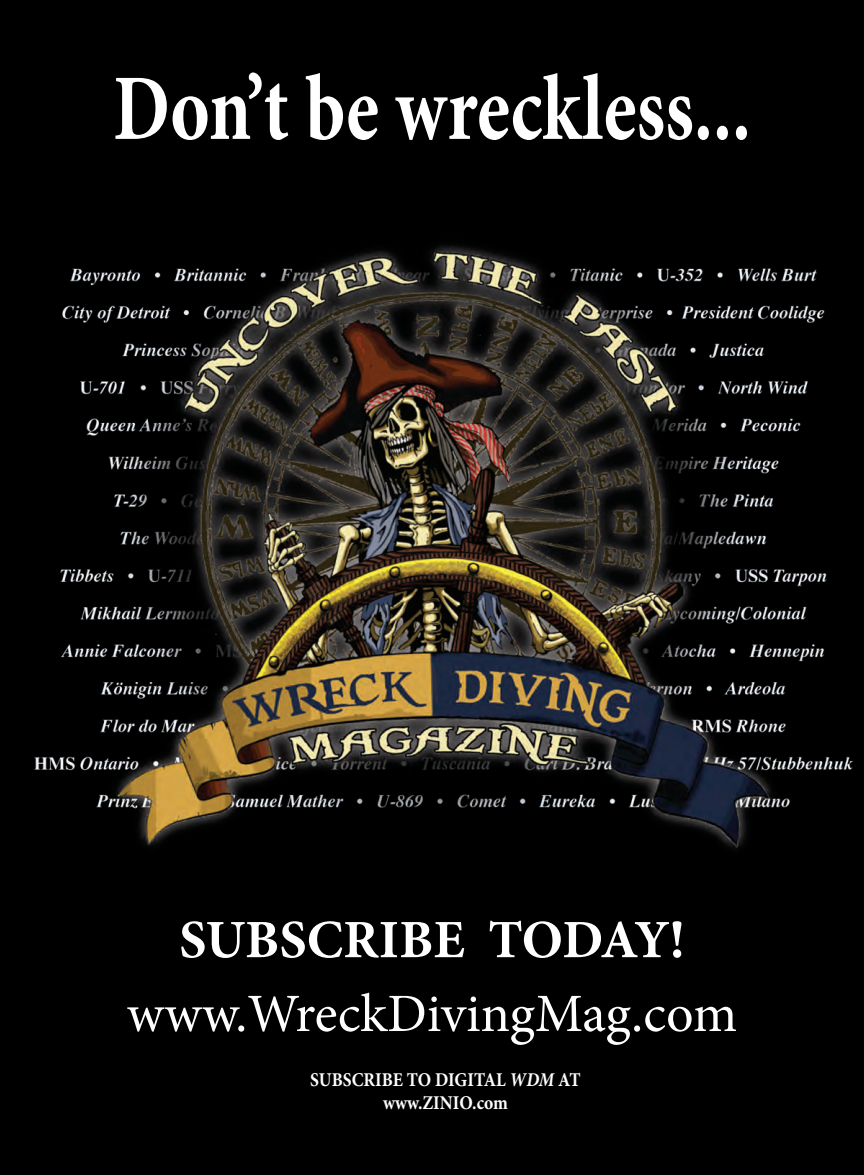
<style>
.page{position:relative;width:864px;height:1175px;background:#fff}
.page>*{position:absolute;margin:0;border:0;box-sizing:border-box;transform-origin:0 0}
.t1{font:700 93.75px "Minion Pro";letter-spacing:.005em;color:#fff;scale:.8 1}
.t2{font:54px "Minion Pro";color:#fff}
.t3{font:700 54px "Minion Pro";color:#fff}
.t4{font:700 19.5px "Minion Pro";color:#fff;scale:.9 1}
.s1{font-style:italic}
</style>
<div class="page">
<div style="left:0;top:0;width:864px;height:1174px;background:#000"></div>
<img style="left:34px;top:245px;width:819px;height:604px">
<p class="t1" style="left:113px;top:43px;width:799px">Don’t be wreckless...</p>
<p class="t3" style="left:179px;top:901px;width:507px">SUBSCRIBE TODAY!</p>
<p class="t2" style="left:127px;top:977px;width:612px">www.WreckDivingMag.com</p>
<p class="t4" style="left:310px;top:1065px;width:302px">SUBSCRIBE TO DIGITAL <span class="s1">WDM</span> AT</p>
<p class="t4" style="left:383px;top:1088px;width:140px">www.ZINIO.com</p>
</div>
